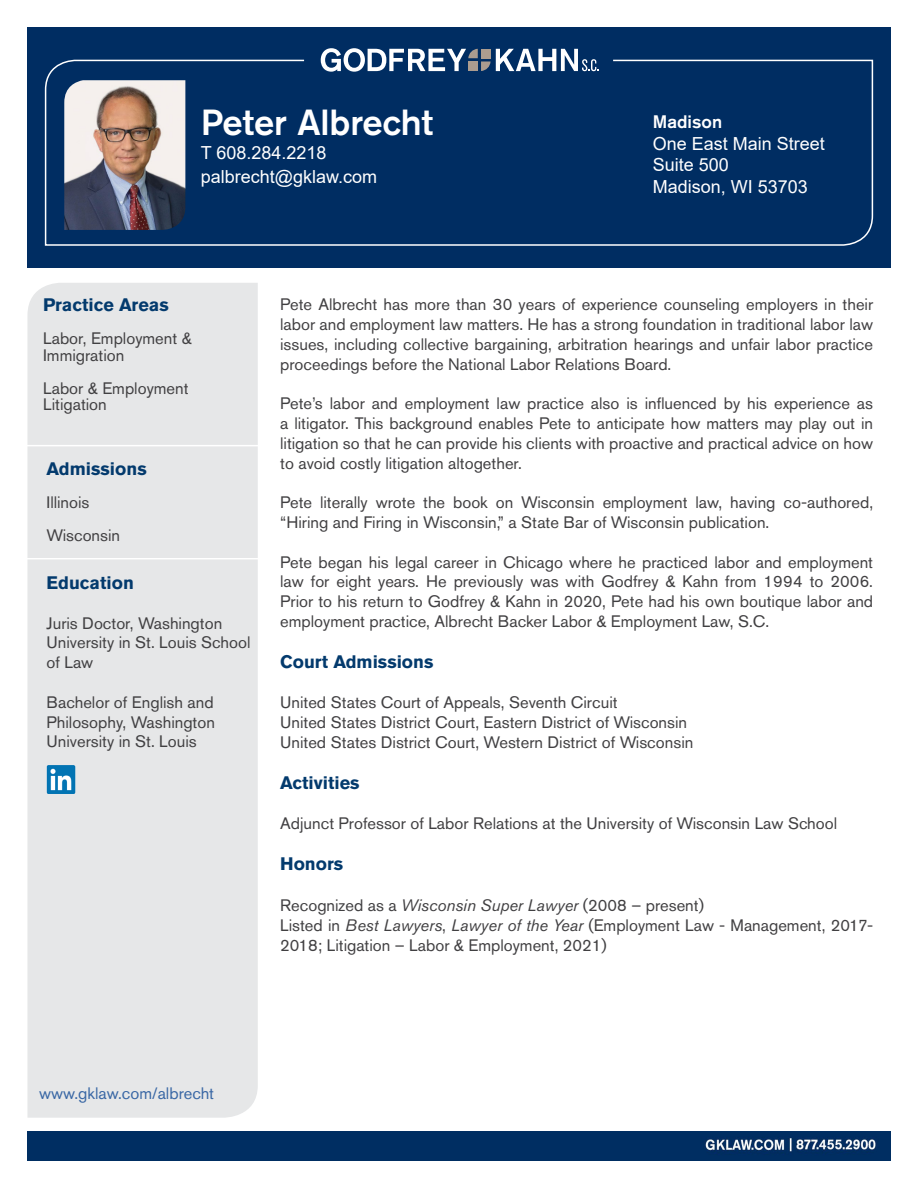
<style>
.page{position:relative;width:918px;height:1188px;background:#fff}
.page>*{position:absolute;margin:0;border:0;box-sizing:border-box;transform-origin:0 0}
.t1{font:500 36px "Akzidenz Grotesk Std";color:#fff}
.t2{font:18px/21.6px "Arial";color:#fff}
.t3{font:700 18px "Akzidenz Grotesk Std";color:#033a6d}
.t4{font:500 18px "Akzidenz Grotesk Std";color:#fff}
.t5{font:16.5px/19.8px "Akzidenz Grotesk Std";color:#414042}
.t6{font:16.5px "Akzidenz Grotesk Std";color:#3a68a5}
.s1{font-style:italic}
</style>
<div class="page">
<div style="left:27px;top:27px;width:864px;height:241px;background:#002d62"></div>
<svg style="left:321px;top:48px;width:257px;height:11px"></svg>
<svg style="left:44px;top:59px;width:830px;height:187px"></svg>
<div style="left:27px;top:283px;width:231px;height:835px;background:#e6e7e8"></div>
<hr style="left:18px;top:445px;width:242px;height:1px;background:#fff">
<img style="left:47px;top:765px;width:28px;height:29px">
<hr style="left:25px;top:558px;width:242px;height:1px;background:#fff">
<img style="left:64px;top:80px;width:121px;height:150px">
<div style="left:27px;top:1132px;width:864px;height:29px;background:#002e62"></div>
<h1 class="t1" style="left:201px;top:100px;width:234px">Peter Albrecht</h1>
<p class="t2" style="left:201px;top:141px;width:178px;line-height:24px">T 608.284.2218 palbrecht@gklaw.com</p>
<p class="t4" style="left:653px;top:111px;width:71px">Madison</p>
<p class="t2" style="left:653px;top:133px;width:174px">One East Main Street<br>Suite 500<br>Madison, WI 53703</p>
<p class="t3" style="left:43px;top:295px;width:127px">Practice Areas</p>
<p class="t5" style="left:43px;top:330px;width:150px;line-height:16.5px">Labor, Employment &amp;<br>Immigration</p>
<p class="t5" style="left:43px;top:380px;width:147px;line-height:16.5px">Labor &amp; Employment<br>Litigation</p>
<p class="t3" style="left:47px;top:458px;width:102px">Admissions</p>
<p class="t5" style="left:47px;top:486px;width:75px;line-height:33px">Illinois<br>Wisconsin</p>
<p class="t3" style="left:47px;top:572px;width:89px">Education</p>
<p class="t5" style="left:47px;top:613px;width:205px">Juris Doctor, Washington<br>University in St. Louis School of Law</p>
<p class="t5" style="left:47px;top:692px;width:170px;text-align:justify">Bachelor of English and Philosophy, Washington University in St. Louis</p>
<p class="t5" style="left:280px;top:294px;width:595px;text-align:justify">Pete Albrecht has more than 30 years of experience counseling employers in their labor and employment law matters. He has a strong foundation in traditional labor law issues, including collective bargaining, arbitration hearings and unfair labor practice proceedings before the National Labor Relations Board.</p>
<p class="t5" style="left:280px;top:393px;width:594px;text-align:justify">Pete’s labor and employment law practice also is influenced by his experience as a litigator. This background enables Pete to anticipate how matters may play out in litigation so that he can provide his clients with proactive and practical advice on how to avoid costly litigation altogether.</p>
<p class="t5" style="left:280px;top:492px;width:594px">Pete literally wrote the book on Wisconsin employment law, having co-authored, “Hiring and Firing in Wisconsin,” a State Bar of Wisconsin publication.</p>
<p class="t5" style="left:280px;top:552px;width:595px;text-align:justify">Pete began his legal career in Chicago where he practiced labor and employment law for eight years. He previously was with Godfrey &amp; Kahn from 1994 to 2006.<br>Prior to his return to Godfrey &amp; Kahn in 2020, Pete had his own boutique labor and employment practice, Albrecht Backer Labor &amp; Employment Law, S.C.</p>
<p class="t3" style="left:280px;top:652px;width:155px">Court Admissions</p>
<p class="t5" style="left:280px;top:692px;width:415px">United States Court of Appeals, Seventh Circuit<br>United States District Court, Eastern District of Wisconsin<br>United States District Court, Western District of Wisconsin</p>
<p class="t3" style="left:280px;top:772px;width:81px">Activities</p>
<p class="t5" style="left:280px;top:813px;width:559px">Adjunct Professor of Labor Relations at the University of Wisconsin Law School</p>
<p class="t3" style="left:280px;top:853px;width:65px">Honors</p>
<p class="t5" style="left:280px;top:896px;width:594px">Recognized as a <span class="s1">Wisconsin Super Lawyer</span> (2008 – present)<br>Listed in <span class="s1">Best Lawyers</span>, <span class="s1">Lawyer of the Year</span> (Employment Law - Management, 2017-<br>2018; Litigation – Labor &amp; Employment, 2021)</p>
<p class="t6" style="left:39px;top:1084px;width:176px">www.gklaw.com/albrecht</p>
</div>
